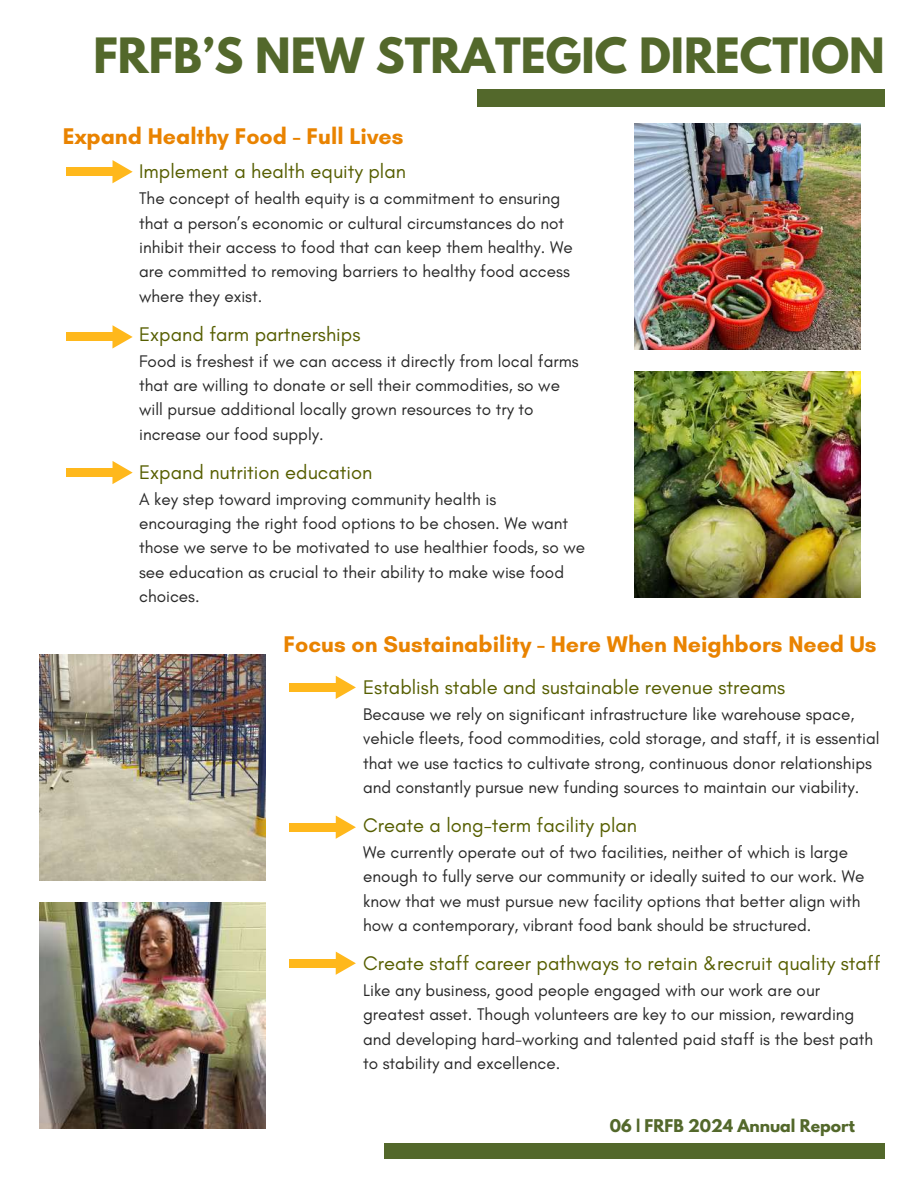
<style>
.page{position:relative;width:918px;height:1188px;background:#fff}
.page>*{position:absolute;margin:0;border:0;box-sizing:border-box;transform-origin:0 0}
.t1{font:700 43.05px "League Spartan";color:#53682b}
.t2{font:700 23.1px "Glacial Indifference";color:#e98300}
.t3{font:20.1px "Glacial Indifference";color:#565e00}
.t4{font:17.1px/24.3px "Glacial Indifference";color:#272727}
.t5{font:700 15.6px "League Spartan";color:#53682b}
</style>
<div class="page">
<div style="left:477px;top:89px;width:408px;height:17px;background:#53682b"></div>
<div style="left:384px;top:1143px;width:501px;height:15px;background:#53682b"></div>
<div style="left:67px;top:167px;width:46px;height:9px;background:#ffb81c"></div>
<svg style="left:112px;top:160px;width:21px;height:23px"></svg>
<div style="left:67px;top:332px;width:46px;height:9px;background:#ffb81c"></div>
<svg style="left:112px;top:325px;width:21px;height:24px"></svg>
<div style="left:67px;top:468px;width:46px;height:9px;background:#ffb81c"></div>
<svg style="left:112px;top:461px;width:21px;height:23px"></svg>
<div style="left:290px;top:683px;width:46px;height:9px;background:#ffb81c"></div>
<svg style="left:336px;top:676px;width:20px;height:23px"></svg>
<div style="left:290px;top:823px;width:46px;height:9px;background:#ffb81c"></div>
<svg style="left:336px;top:816px;width:20px;height:23px"></svg>
<div style="left:290px;top:959px;width:46px;height:9px;background:#ffb81c"></div>
<svg style="left:336px;top:952px;width:20px;height:23px"></svg>
<img style="left:635px;top:124px;width:226px;height:226px">
<img style="left:635px;top:371px;width:226px;height:226px">
<img style="left:40px;top:655px;width:226px;height:226px">
<img style="left:40px;top:902px;width:226px;height:227px">
<h1 class="t1" style="left:93px;top:34px;width:793px">FRFB’S NEW STRATEGIC DIRECTION</h1>
<h2 class="t2" style="left:63px;top:122px;width:342px">Expand Healthy Food - Full Lives</h2>
<p class="t3" style="left:139px;top:159px;width:268px">Implement a health equity plan</p>
<p class="t4" style="left:139px;top:186px;width:435px">The concept of health equity is a commitment to ensuring that a person’s economic or cultural circumstances do not inhibit their access to food that can keep them healthy. We are committed to removing barriers to healthy food access where they exist.</p>
<p class="t3" style="left:139px;top:322px;width:223px">Expand farm partnerships</p>
<p class="t4" style="left:139px;top:348px;width:441px">Food is freshest if we can access it directly from local farms that are willing to donate or sell their commodities, so we will pursue additional locally grown resources to try to increase our food supply.</p>
<p class="t3" style="left:139px;top:460px;width:235px">Expand nutrition education</p>
<p class="t4" style="left:139px;top:487px;width:448px">A key step toward improving community health is encouraging the right food options to be chosen. We want those we serve to be motivated to use healthier foods, so we see education as crucial to their ability to make wise food choices.</p>
<h2 class="t2" style="left:284px;top:630px;width:595px">Focus on Sustainability - Here When Neighbors Need Us</h2>
<p class="t3" style="left:363px;top:675px;width:424px">Establish stable and sustainable revenue streams</p>
<p class="t4" style="left:363px;top:702px;width:518px">Because we rely on significant infrastructure like warehouse space, vehicle fleets, food commodities, cold storage, and staff, it is essential that we use tactics to cultivate strong, continuous donor relationships and constantly pursue new funding sources to maintain our viability.</p>
<p class="t3" style="left:363px;top:813px;width:276px">Create a long-term facility plan</p>
<p class="t4" style="left:363px;top:840px;width:503px">We currently operate out of two facilities, neither of which is large enough to fully serve our community or ideally suited to our work. We know that we must pursue new facility options that better align with how a contemporary, vibrant food bank should be structured.</p>
<p class="t3" style="left:363px;top:951px;width:519px">Create staff career pathways to retain &amp;recruit quality staff</p>
<p class="t4" style="left:363px;top:978px;width:511px">Like any business, good people engaged with our work are our greatest asset. Though volunteers are key to our mission, rewarding and developing hard-working and talented paid staff is the best path to stability and excellence.</p>
<p class="t5" style="left:610px;top:1118px;width:247px">06 | FRFB 2024 Annual Report</p>
</div>
